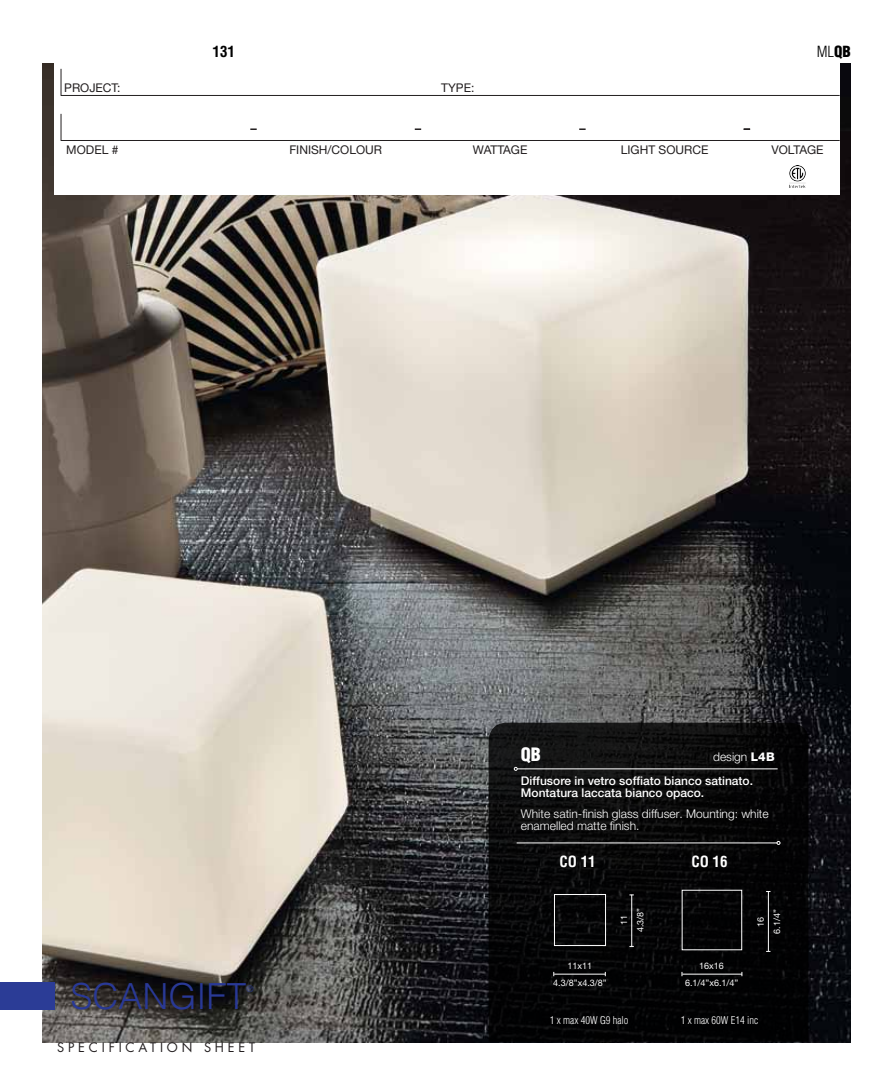
<style>
.page{position:relative;width:894px;height:1085px;background:#fff}
.page>*{position:absolute;margin:0;border:0;box-sizing:border-box;transform-origin:0 0}
.t1{font:300 36px "Helvetica";color:#293996}
.t2{font:900 condensed 18px "Helvetica";color:#fff}
.t3{font:700 condensed 15px "Helvetica";color:#fff}
.t4{font:300 condensed 15px "Helvetica";color:#000}
.t5{font:700 condensed 15px "Helvetica";color:#000}
.t6{font:12.75px "Futura Std";letter-spacing:.3em;color:#231f20}
.t7{font:500 12px/24px "Helvetica Neue";color:#fff}
.t8{font:300 12px/12px "Helvetica Neue";color:#fff}
.t9{font:12px "Helvetica Neue LT Std";color:#231f20}
.t10{font:300 condensed 10.5px "Helvetica";color:#fff}
.t11{font:9px/16.4px "Helvetica Neue";color:#fff;text-align:center}
.t12{font:300 9px "Helvetica";color:#2b3c96}
.s1{font-weight:900}
.s2{font-weight:300}
.s3{font-weight:800}
</style>
<div class="page">
<img style="left:42px;top:64px;width:808px;height:978px">
<svg style="left:488px;top:722px;width:320px;height:319px;background:#090a0a"></svg>
<hr style="left:517px;top:768px;width:260px;height:1px;background:#fff">
<svg style="left:513px;top:767px;width:4px;height:3px"></svg>
<hr style="left:516px;top:842px;width:260px;height:1px;background:#fff">
<svg style="left:776px;top:841px;width:4px;height:3px"></svg>
<div style="left:554px;top:894px;width:51px;height:51px;border:1px solid #fff"></div>
<hr style="left:554px;top:973px;width:51px;height:1px;background:#fff">
<hr style="left:682px;top:973px;width:59px;height:1px;background:#fff">
<hr style="left:631px;top:894px;width:1px;height:51px;background:#fff">
<hr style="left:767px;top:891px;width:1px;height:59px;background:#fff">
<div style="left:0;top:982px;width:54px;height:27px;background:#2b3c96"></div>
<div style="left:54px;top:62px;width:785px;height:133px;background:#fff"></div>
<hr style="left:61px;top:140px;width:778px;height:1px;background:#231f20">
<svg style="left:579px;top:128px;width:6px;height:2px"></svg>
<svg style="left:414px;top:128px;width:7px;height:2px"></svg>
<svg style="left:250px;top:128px;width:6px;height:2px"></svg>
<svg style="left:743px;top:128px;width:6px;height:2px"></svg>
<hr style="left:61px;top:95px;width:778px;height:1px;background:#231f20">
<svg style="left:61px;top:69px;width:1px;height:26px"></svg>
<svg style="left:61px;top:114px;width:1px;height:26px"></svg>
<img style="left:789px;top:165px;width:17px;height:23px">
<p class="t5" style="left:212px;top:42px;width:24px">131</p>
<p class="t4" style="left:816px;top:43px;width:36px">ML<span class="s1">qb</span></p>
<p class="t9" style="left:64px;top:80px;width:58px">PROJECT:</p>
<p class="t9" style="left:441px;top:80px;width:35px">TYPE:</p>
<p class="t9" style="left:66px;top:142px;width:54px">MODEL #</p>
<p class="t9" style="left:289px;top:142px;width:94px">FINISH/COLOUR</p>
<p class="t9" style="left:473px;top:142px;width:56px">WATTAGE</p>
<p class="t9" style="left:620px;top:142px;width:89px">LIGHT SOURCE</p>
<p class="t9" style="left:771px;top:142px;width:54px">VOLTAGE</p>
<h2 class="t2" style="left:520px;top:743px;width:22px">qb</h2>
<p class="t7" style="left:520px;top:744px;width:255px;text-indent:192px"><span class="s2">design</span> <span class="s3">L4B<br></span>Diffusore in vetro soffiato bianco satinato.</p>
<p class="t7" style="left:520px;top:780px;width:185px">Montatura laccata bianco opaco.</p>
<p class="t8" style="left:520px;top:807px;width:249px">White satin-finish glass diffuser. Mounting: white enamelled matte finish.</p>
<p class="t3" style="left:559px;top:852px;width:38px">CO 11</p>
<p class="t3" style="left:691px;top:852px;width:38px">CO 16</p>
<h1 class="t1" style="left:70px;top:967px;width:178px">SCANGIFT</h1>
<p class="t12" style="left:246px;top:981px;width:9px">®</p>
<p class="t6" style="left:57px;top:1039px;width:199px">SPECIFICATION SHEET</p>
<p class="t11" style="left:615px;top:932px;width:26px;rotate:-90deg">11<br>4.3/8”</p>
<p class="t11" style="left:751px;top:933px;width:26px;rotate:-90deg">16<br>6.1/4”</p>
<p class="t11" style="left:553px;top:957px;width:55px">11x11<br>4.3/8”x4.3/8”</p>
<p class="t11" style="left:684px;top:957px;width:55px">16x16<br>6.1/4”x6.1/4”</p>
<p class="t10" style="left:549px;top:1013px;width:80px">1 x max 40W G9 halo</p>
<p class="t10" style="left:680px;top:1013px;width:79px">1 x max 60W E14 inc</p>
</div>
